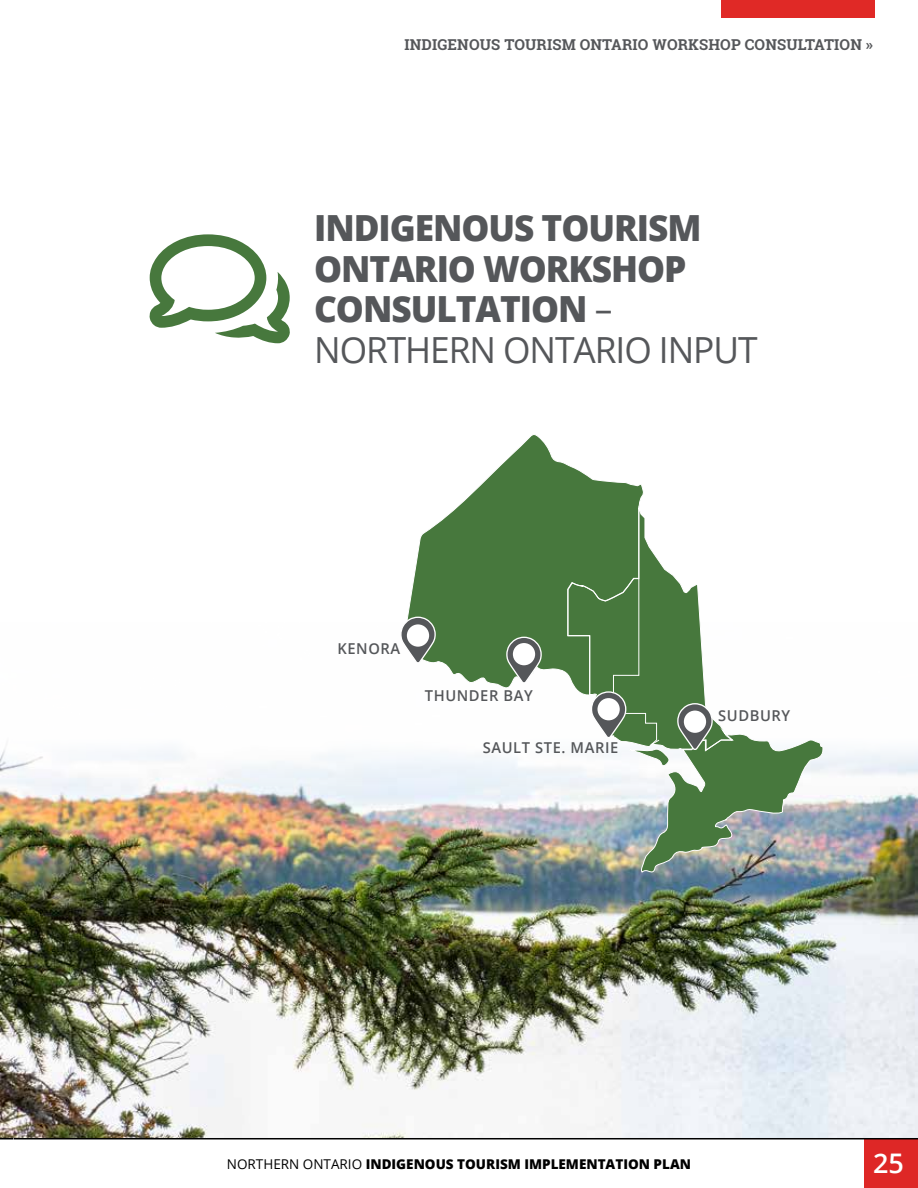
<style>
.page{position:relative;width:918px;height:1188px;background:#fff}
.page>*{position:absolute;margin:0;border:0;box-sizing:border-box;transform-origin:0 0}
.t1{font:800 36px/40.5px "Open Sans";letter-spacing:-.03em;color:#55575a}
.t2{font:600 27px "Open Sans";color:#fff}
.t3{font:700 15px "Roboto Slab";letter-spacing:.01em;color:#55575a}
.t4{font:600 15px "Open Sans";letter-spacing:.04em;color:#55575a}
.t5{font:800 13.5px "Open Sans";color:#000}
.s1{font-weight:400}
</style>
<div class="page">
<img style="left:0;top:749px;width:918px;height:389px">
<div style="left:721px;top:0;width:154px;height:17px;background:#e02926"></div>
<svg style="left:149px;top:234px;width:141px;height:109px"></svg>
<svg style="left:407px;top:435px;width:237px;height:253px"></svg>
<svg style="left:505px;top:636px;width:37px;height:48px"></svg>
<svg style="left:401px;top:616px;width:35px;height:48px"></svg>
<svg style="left:567px;top:504px;width:257px;height:371px"></svg>
<div style="left:407px;top:624px;width:22px;height:23px;background:#fff;border-radius:50%"></div>
<div style="left:513px;top:643px;width:22px;height:22px;background:#fff;border-radius:50%"></div>
<div style="left:597px;top:698px;width:23px;height:22px;background:#fff;border-radius:50%"></div>
<div style="left:684px;top:711px;width:22px;height:22px;background:#fff;border-radius:50%"></div>
<div style="left:864px;top:1139px;width:54px;height:49px;background:#de2726"></div>
<hr style="left:0;top:1138px;width:918px;height:1px;background:#000">
<p class="t3" style="left:405px;top:35px;width:470px">INDIGENOUS TOURISM ONTARIO WORKSHOP CONSULTATION »</p>
<p class="t1" style="left:314px;top:206px;width:445px">INDIGENOUS TOURISM<br>ONTARIO WORKSHOP<br>CONSULTATION <span class="s1">–<br>NORTHERN ONTARIO INPUT</span></p>
<p class="t4" style="left:337px;top:638px;width:64px">KENORA</p>
<p class="t4" style="left:425px;top:685px;width:109px">THUNDER BAY</p>
<p class="t4" style="left:483px;top:737px;width:137px">SAULT STE. MARIE</p>
<p class="t4" style="left:718px;top:706px;width:74px">SUDBURY</p>
<p class="t5" style="left:227px;top:1154px;width:466px"><span class="s1">NORTHERN ONTARIO</span> INDIGENOUS TOURISM IMPLEMENTATION PLAN</p>
<p class="t2" style="left:873px;top:1145px;width:32px">25</p>
</div>
